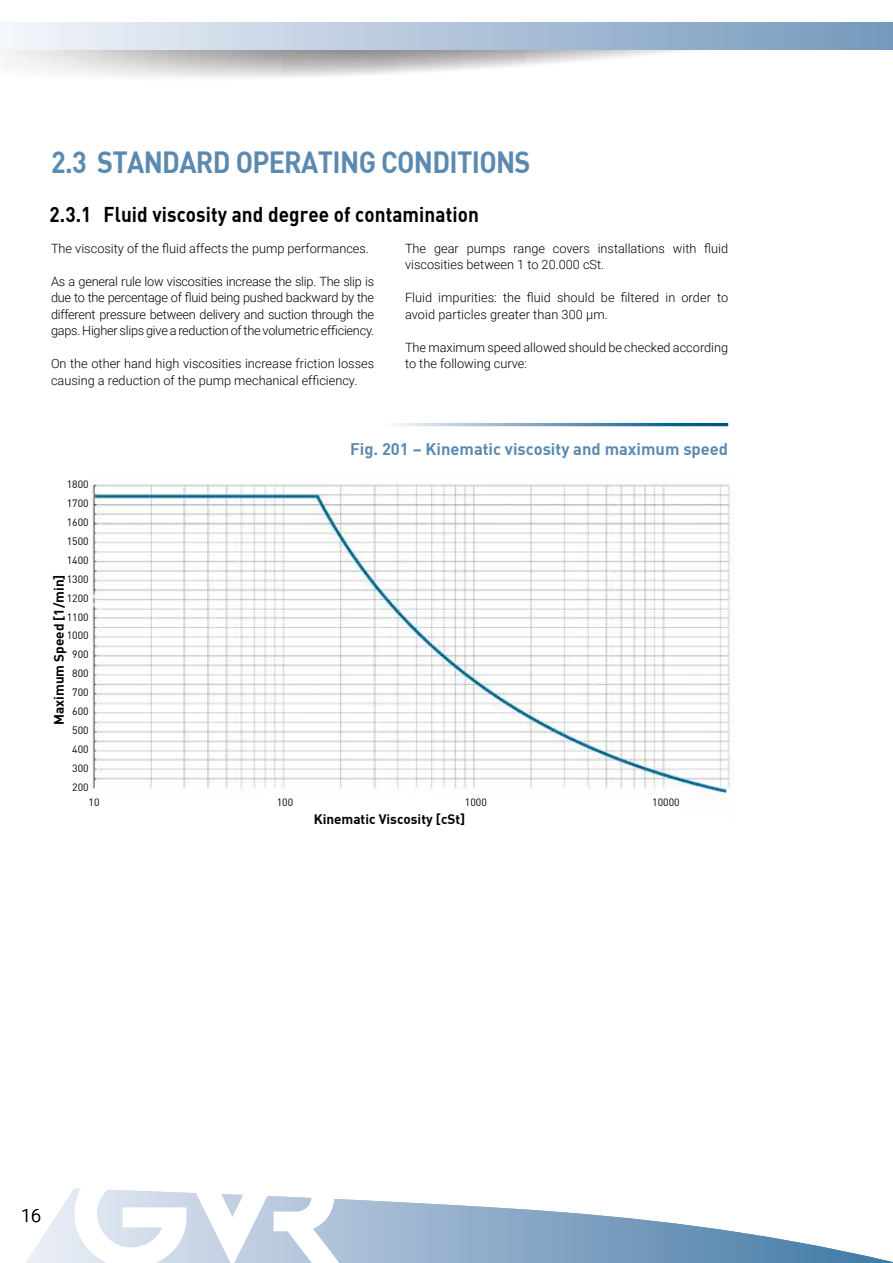
<style>
.page{position:relative;width:893px;height:1263px;background:#fff}
.page>*{position:absolute;margin:0;border:0;box-sizing:border-box;transform-origin:0 0}
.t1{font:30px "DIN Bold";letter-spacing:-.025em;color:#5b8ab1;scale:.9 1}
.t2{font:21px "DIN Bold";letter-spacing:.005em;color:#000;scale:.9 1}
.t3{font:300 18px "Roboto";color:#000}
.t4{font:16.5px "DIN Bold";color:#5b8ab1}
.t5{font:13.5px "DIN Bold";color:#000}
.t6{font:300 12.75px/16.5px "Roboto";color:#000}
.t7{font:10.5px/18.9px "DIN";color:#000;text-align:center}
</style>
<div class="page">
<svg style="left:5px;top:50px;width:681px;height:28px"></svg>
<div style="left:0;top:22px;width:893px;height:28px;background:linear-gradient(to right,#f3f5fa,#7498bc)"></div>
<svg style="left:26px;top:1189px;width:447px;height:74px"></svg>
<svg style="left:473px;top:1206px;width:420px;height:57px"></svg>
<svg style="left:74px;top:1188px;width:266px;height:75px"></svg>
<img style="left:91px;top:484px;width:643px;height:315px">
<div style="left:89px;top:795px;width:591px;height:34px;background:#fff"></div>
<h1 class="t1" style="left:51px;top:142px;width:534px">2.3 STANDARD OPERATING CONDITIONS</h1>
<h2 class="t2" style="left:50px;top:200px;width:479px">2.3.1 Fluid viscosity and degree of contamination</h2>
<p class="t6" style="left:405px;top:239px;width:325px">The gear pumps range covers installations with fluid viscosities between 1 to 20.000 cSt.</p>
<p class="t6" style="left:405px;top:289px;width:325px">Fluid impurities: the fluid should be filtered in order to avoid particles greater than 300 μm.</p>
<p class="t6" style="left:405px;top:338px;width:325px">The maximum speed allowed should be checked according to the following curve:</p>
<p class="t6" style="left:51px;top:239px;width:319px">The viscosity of the fluid affects the pump performances.</p>
<p class="t6" style="left:51px;top:272px;width:325px;text-align:justify">As a general rule low viscosities increase the slip. The slip is due to the percentage of fluid being pushed backward by the different pressure between delivery and suction through the gaps. Higher slips give a reduction of the volumetric efficiency.</p>
<p class="t6" style="left:51px;top:355px;width:325px">On the other hand high viscosities increase friction losses causing a reduction of the pump mechanical efficiency.</p>
<p class="t7" style="left:67px;top:475px;width:23px">1800<br>1700<br>1600<br>1500<br>1400<br>1300<br>1200<br>1100<br>1000<br>900<br>800<br>700<br>600<br>500<br>400<br>300<br>200</p>
<p class="t5" style="left:50px;top:725px;width:152px;rotate:-90deg">Maximum Speed [1/min]</p>
<p class="t4" style="left:350px;top:438px;width:380px">Fig. 201 – Kinematic viscosity and maximum speed</p>
<p class="t7" style="left:89px;top:792px;width:12px">10</p>
<p class="t7" style="left:277px;top:792px;width:18px">100</p>
<p class="t7" style="left:465px;top:792px;width:23px">1000</p>
<p class="t7" style="left:652px;top:792px;width:29px">10000</p>
<p class="t5" style="left:314px;top:810px;width:153px">Kinematic Viscosity [cSt]</p>
<h3 class="t3" style="left:21px;top:1203px;width:21px">16</h3>
</div>
